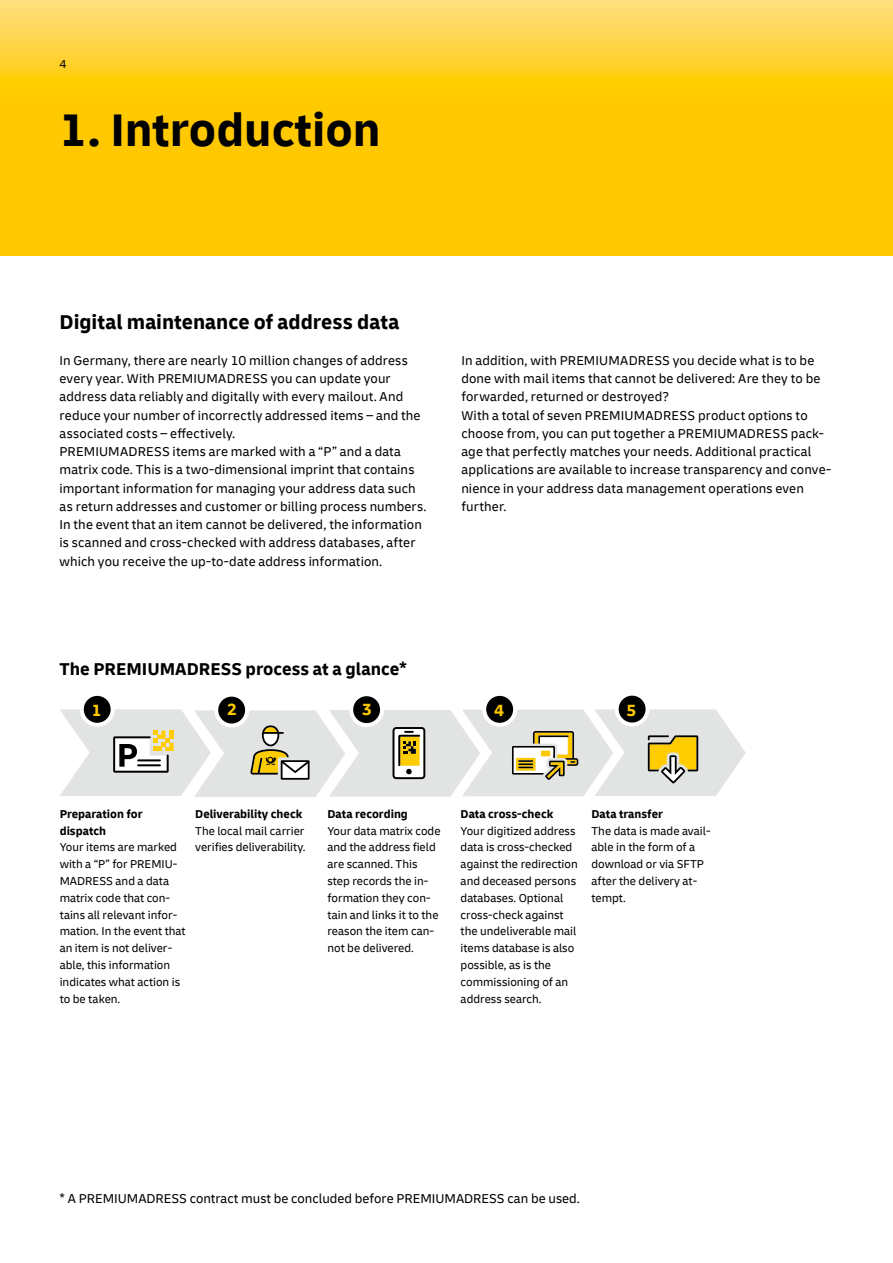
<style>
.page{position:relative;width:893px;height:1263px;background:#fff}
.page>*{position:absolute;margin:0;border:0;box-sizing:border-box;transform-origin:0 0}
.t1{font:700 48px "Delivery";color:#000}
.t2{font:700 21px "Delivery";color:#000}
.t3{font:700 18px "Delivery";color:#000}
.t4{font:700 17.1px "Delivery";color:#fec800}
.t5{font:13.5px/18.3px "Delivery";letter-spacing:.01em;color:#000}
.t6{font:12px/16.8px "Delivery";color:#000}
.t7{font:700 12px/16.8px "Delivery";color:#000}
</style>
<div class="page">
<svg style="left:0;top:0;width:893px;height:256px;background:#ffcc17"></svg>
<div style="left:84px;top:696px;width:27px;height:27px;background:#000;border-radius:50%"></div>
<div style="left:218px;top:697px;width:27px;height:26px;background:#000;border-radius:50%"></div>
<div style="left:353px;top:696px;width:27px;height:27px;background:#000;border-radius:50%"></div>
<div style="left:486px;top:696px;width:27px;height:27px;background:#000;border-radius:50%"></div>
<div style="left:619px;top:696px;width:27px;height:26px;background:#000;border-radius:50%"></div>
<svg style="left:60px;top:709px;width:686px;height:88px"></svg>
<p class="t6" style="left:60px;top:55px;width:9px">4</p>
<h1 class="t1" style="left:60px;top:100px;width:323px">1. Introduction</h1>
<h2 class="t2" style="left:60px;top:308px;width:341px">Digital maintenance of address data</h2>
<p class="t5" style="left:60px;top:351px;width:368px">In Germany, there are nearly 10 million changes of address every year. With PREMIUMADRESS you can update your address data reliably and digitally with every mailout. And reduce your number of incorrectly addressed items – and the associated costs – effectively.<br>PREMIUMADRESS items are marked with a “P” and a data matrix code. This is a two-dimensional imprint that contains important information for managing your address data such as return addresses and customer or billing process numbers.<br>In the event that an item cannot be delivered, the information is scanned and cross-checked with address databases, after which you receive the up-to-date address information.</p>
<p class="t5" style="left:461px;top:351px;width:371px">In addition, with PREMIUMADRESS you decide what is to be done with mail items that cannot be delivered: Are they to be forwarded, returned or destroyed?<br>With a total of seven PREMIUMADRESS product options to choose from, you can put together a PREMIUMADRESS pack&shy;age that perfectly matches your needs. Additional practical applications are available to increase transparency and conve&shy;nience in your address data management operations even further.</p>
<h3 class="t3" style="left:60px;top:657px;width:349px">The PREMIUMADRESS process at a glance*</h3>
<p class="t4" style="left:92px;top:699px;width:12px">1</p>
<p class="t4" style="left:227px;top:699px;width:12px">2</p>
<p class="t4" style="left:362px;top:699px;width:12px">3</p>
<p class="t4" style="left:494px;top:699px;width:12px">4</p>
<p class="t4" style="left:627px;top:699px;width:12px">5</p>
<p class="t7" style="left:60px;top:805px;width:84px">Preparation for dispatch</p>
<p class="t6" style="left:60px;top:839px;width:127px">Your items are marked with a “P” for PREMIU-<br>MADRESS and a data matrix code that con&shy;tains all relevant infor&shy;mation. In the event that an item is not deliver&shy;able, this information indicates what action is to be taken.</p>
<p class="t7" style="left:195px;top:805px;width:109px">Deliverability check</p>
<p class="t6" style="left:195px;top:822px;width:112px">The local mail carrier verifies deliverability.</p>
<p class="t7" style="left:327px;top:805px;width:82px">Data recording</p>
<p class="t6" style="left:327px;top:822px;width:115px">Your data matrix code and the address field are scanned. This step records the in&shy;formation they con&shy;tain and links it to the reason the item can&shy;not be delivered.</p>
<p class="t7" style="left:461px;top:805px;width:94px">Data cross-check</p>
<p class="t6" style="left:461px;top:822px;width:119px">Your digitized address data is cross-checked against the redirection and deceased persons databases. Optional cross-check against the undeliverable mail items database is also possible, as is the commissioning of an address search.</p>
<p class="t7" style="left:591px;top:805px;width:73px">Data transfer</p>
<p class="t6" style="left:591px;top:822px;width:121px">The data is made avail&shy;able in the form of a download or via SFTP after the delivery at&shy;tempt.</p>
<p class="t5" style="left:60px;top:1190px;width:522px">* A PREMIUMADRESS contract must be concluded before PREMIUMADRESS can be used.</p>
</div>
